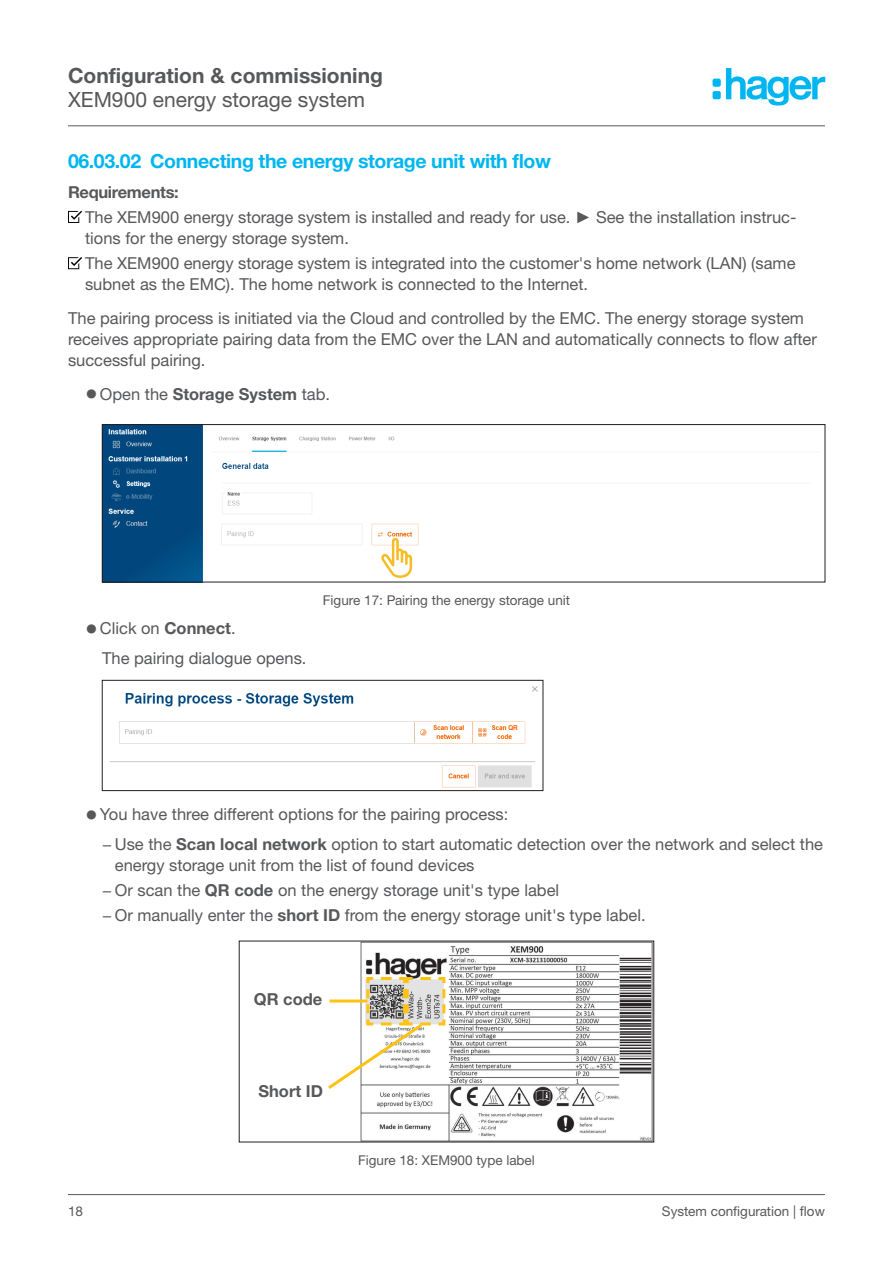
<style>
.page{position:relative;width:893px;height:1263px;background:#fff}
.page>*{position:absolute;margin:0;border:0;box-sizing:border-box;transform-origin:0 0}
.t1{font:700 21px "Helvetica Neue LTW1 G";color:#57585a}
.t2{font:21px "Helvetica Neue LTW1 G";color:#57585a}
.t3{font:700 19.5px "Helvetica Neue LTW1 G";letter-spacing:-.02em;color:#00b6f0}
.copy-text{font:16.5px/21px "Helvetica Neue LTW1 G";color:#57585a}
.copy-text_symbol{font:16.5px/21px "Helvetica Neue LTW1 G";color:#57585a}
.level_04-target{font:700 16.5px "Helvetica Neue LTW1 G";letter-spacing:-.015em;color:#57585a}
.action_result{font:16.5px "Helvetica Neue LTW1 G";color:#57585a}
.copy-text-2{font:700 16.5px "Helvetica Neue LTW1 G";color:#57585a}
.t4{font:13.5px "Helvetica Neue LTW1 G";color:#57585a}
.s1{font-family:"Arial"}
.s2{font-weight:400;font-size:25.5px}
.s3{font-weight:400}
.s4{font-size:25.5px}
.s5{font-weight:700}
</style>
<div class="page">
<hr style="left:68px;top:125px;width:757px;height:1px;background:#57585a">
<hr style="left:68px;top:1194px;width:757px;height:1px;background:#57585a">
<svg style="left:68px;top:211px;width:14px;height:12px"></svg>
<svg style="left:68px;top:257px;width:14px;height:12px"></svg>
<img style="left:104px;top:426px;width:315px;height:154px">
<div style="left:102px;top:424px;width:723px;height:158px;border:1px solid #231f20"></div>
<svg style="left:381px;top:538px;width:31px;height:40px"></svg>
<img style="left:109px;top:686px;width:429px;height:102px">
<div style="left:102px;top:680px;width:441px;height:111px;border:1px solid #231f20"></div>
<img style="left:360px;top:943px;width:292px;height:197px">
<svg style="left:328px;top:975px;width:119px;height:117px"></svg>
<hr style="left:330px;top:999px;width:37px;height:3px;background:#fec210">
<svg style="left:713px;top:68px;width:112px;height:38px"></svg>
<p class="t1" style="left:68px;top:63px;width:316px">Configuration &amp; commissioning</p>
<p class="t2" style="left:68px;top:87px;width:298px">XEM900 energy storage system</p>
<p class="t3" style="left:68px;top:149px;width:484px">06.03.02 Connecting the energy storage unit with flow</p>
<p class="level_04-target" style="left:68px;top:182px;width:112px">Requirements:</p>
<p class="copy-text_symbol" style="left:85px;top:206px;width:713px">The XEM900 energy storage system is installed and ready for use. <span class="s1">►</span> See the installation instruc&shy;tions for the energy storage system.</p>
<p class="copy-text_symbol" style="left:85px;top:253px;width:712px">The XEM900 energy storage system is integrated into the customer's home network (LAN) (same subnet as the EMC). The home network is connected to the Internet.</p>
<p class="copy-text" style="left:68px;top:307px;width:750px">The pairing process is initiated via the Cloud and controlled by the EMC. The energy storage system receives appropriate pairing data from the EMC over the LAN and automatically connects to flow after successful pairing.</p>
<p class="level_04-target" style="left:85px;top:384px;width:247px"><span class="s2">•</span><span class="s3">Open the</span> Storage System <span class="s3">tab.</span></p>
<p class="copy-text" style="left:85px;top:618px;width:152px"><span class="s4">•</span>Click on <span class="s5">Connect</span>.</p>
<p class="action_result" style="left:102px;top:648px;width:206px">The pairing dialogue opens.</p>
<p class="t4" style="left:323px;top:592px;width:249px">Figure 17: Pairing the energy storage unit</p>
<p class="copy-text" style="left:85px;top:804px;width:425px"><span class="s4">•</span>You have three different options for the pairing process:</p>
<p class="copy-text" style="left:115px;top:833px;width:710px;text-indent:-13px">− Use the <span class="s5">Scan local network</span> option to start automatic detection over the network and select the energy storage unit from the list of found devices</p>
<p class="copy-text" style="left:102px;top:879px;width:459px">− Or scan the <span class="s5">QR code</span> on the energy storage unit's type label</p>
<p class="copy-text" style="left:102px;top:905px;width:545px">− Or manually enter the <span class="s5">short ID</span> from the energy storage unit's type label.</p>
<p class="copy-text-2" style="left:254px;top:989px;width:70px">QR code</p>
<p class="copy-text-2" style="left:258px;top:1081px;width:66px">Short ID</p>
<p class="t4" style="left:358px;top:1151px;width:178px">Figure 18: XEM900 type label</p>
<p class="t4" style="left:68px;top:1203px;width:17px">18</p>
<p class="t4" style="left:662px;top:1203px;width:164px">System configuration | flow</p>
</div>
